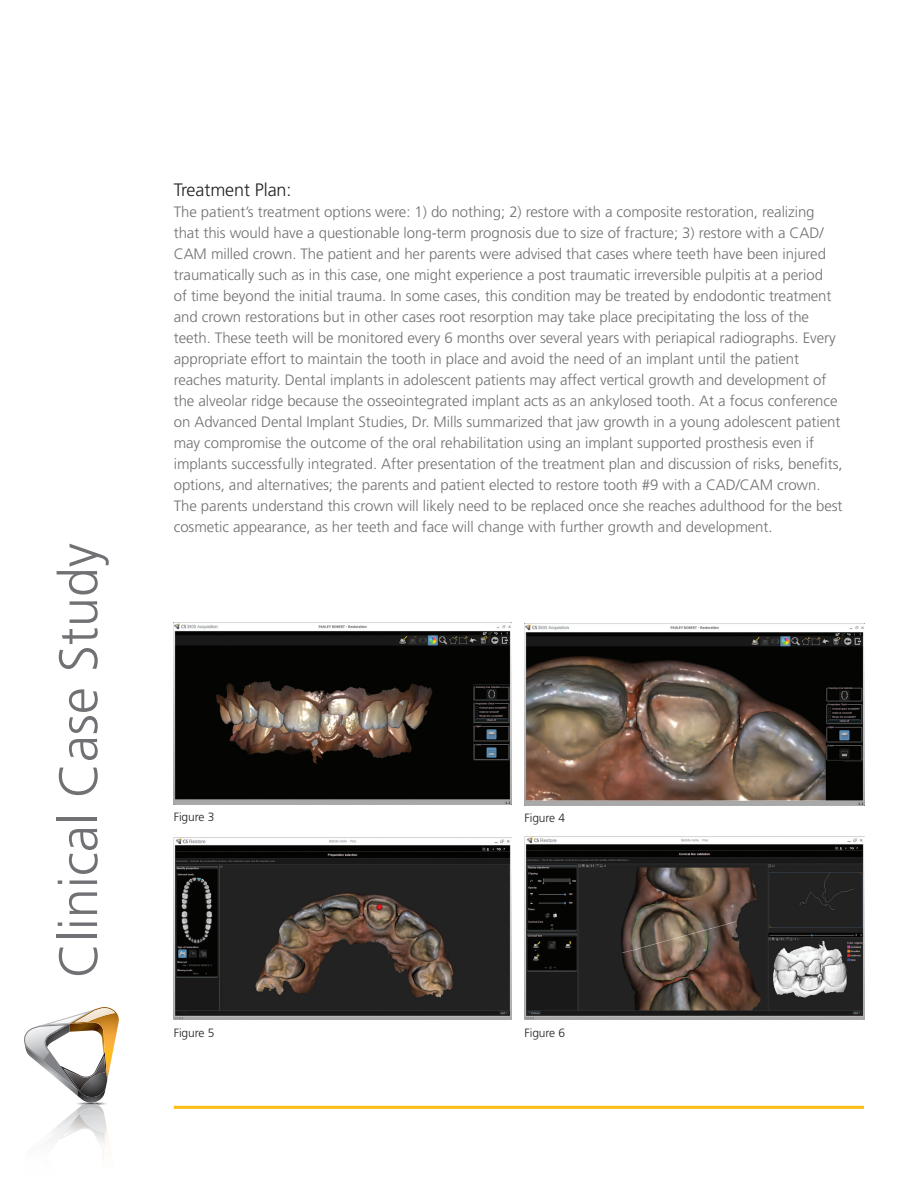
<style>
.page{position:relative;width:918px;height:1188px;background:#fff}
.page>*{position:absolute;margin:0;border:0;box-sizing:border-box;transform-origin:0 0}
.t1{font:300 54px "Frutiger LT Std";color:#717074}
.Subhead{font:300 18px "Frutiger LT Std";letter-spacing:-.005em;color:#231f20}
.Body_Text{font:300 15px/21px "Frutiger LT Std";letter-spacing:-.005em;color:#717074}
.t2{font:300 12px "Frutiger LT Std";letter-spacing:-.005em;color:#231f20}
</style>
<div class="page">
<svg style="left:24px;top:1007px;width:95px;height:96px"></svg>
<img style="left:74px;top:1008px;width:41px;height:15px">
<img style="left:77px;top:1103px;width:28px;height:5px">
<img style="left:76px;top:1108px;width:29px;height:9px">
<img style="left:103px;top:1125px;width:7px;height:30px">
<img style="left:81px;top:1117px;width:24px;height:32px">
<svg style="left:50px;top:1110px;width:31px;height:29px"></svg>
<hr style="left:174px;top:1106px;width:690px;height:3px;background:#fdbc12">
<img style="left:174px;top:623px;width:338px;height:182px">
<img style="left:525px;top:623px;width:339px;height:183px">
<img style="left:174px;top:837px;width:338px;height:182px">
<img style="left:525px;top:837px;width:339px;height:182px">
<p class="t1" style="left:48px;top:978px;width:437px;rotate:-90deg">Clinical Case Study</p>
<p class="Subhead" style="left:174px;top:180px;width:119px">Treatment Plan:</p>
<p class="Body_Text" style="left:174px;top:202px;width:670px">The patient’s treatment options were: 1) do nothing; 2) restore with a composite restoration, realizing that this would have a questionable long-term prognosis due to size of fracture; 3) restore with a CAD/ CAM milled crown. The patient and her parents were advised that cases where teeth have been injured traumatically such as in this case, one might experience a post traumatic irreversible pulpitis at a period<br>of time beyond the initial trauma. In some cases, this condition may be treated by endodontic treatment and crown restorations but in other cases root resorption may take place precipitating the loss of the teeth. These teeth will be monitored every 6 months over several years with periapical radiographs. Every appropriate effort to maintain the tooth in place and avoid the need of an implant until the patient reaches maturity. Dental implants in adolescent patients may affect vertical growth and development of the alveolar ridge because the osseointegrated implant acts as an ankylosed tooth. At a focus conference on Advanced Dental Implant Studies, Dr. Mills summarized that jaw growth in a young adolescent patient may compromise the outcome of the oral rehabilitation using an implant supported prosthesis even if implants successfully integrated. After presentation of the treatment plan and discussion of risks, benefits, options, and alternatives; the parents and patient elected to restore tooth #9 with a CAD/CAM crown.<br>The parents understand this crown will likely need to be replaced once she reaches adulthood for the best cosmetic appearance, as her teeth and face will change with further growth and development.</p>
<p class="t2" style="left:174px;top:810px;width:42px">Figure 3</p>
<p class="t2" style="left:525px;top:812px;width:42px">Figure 4</p>
<p class="t2" style="left:174px;top:1026px;width:42px">Figure 5</p>
<p class="t2" style="left:525px;top:1026px;width:42px">Figure 6</p>
</div>
